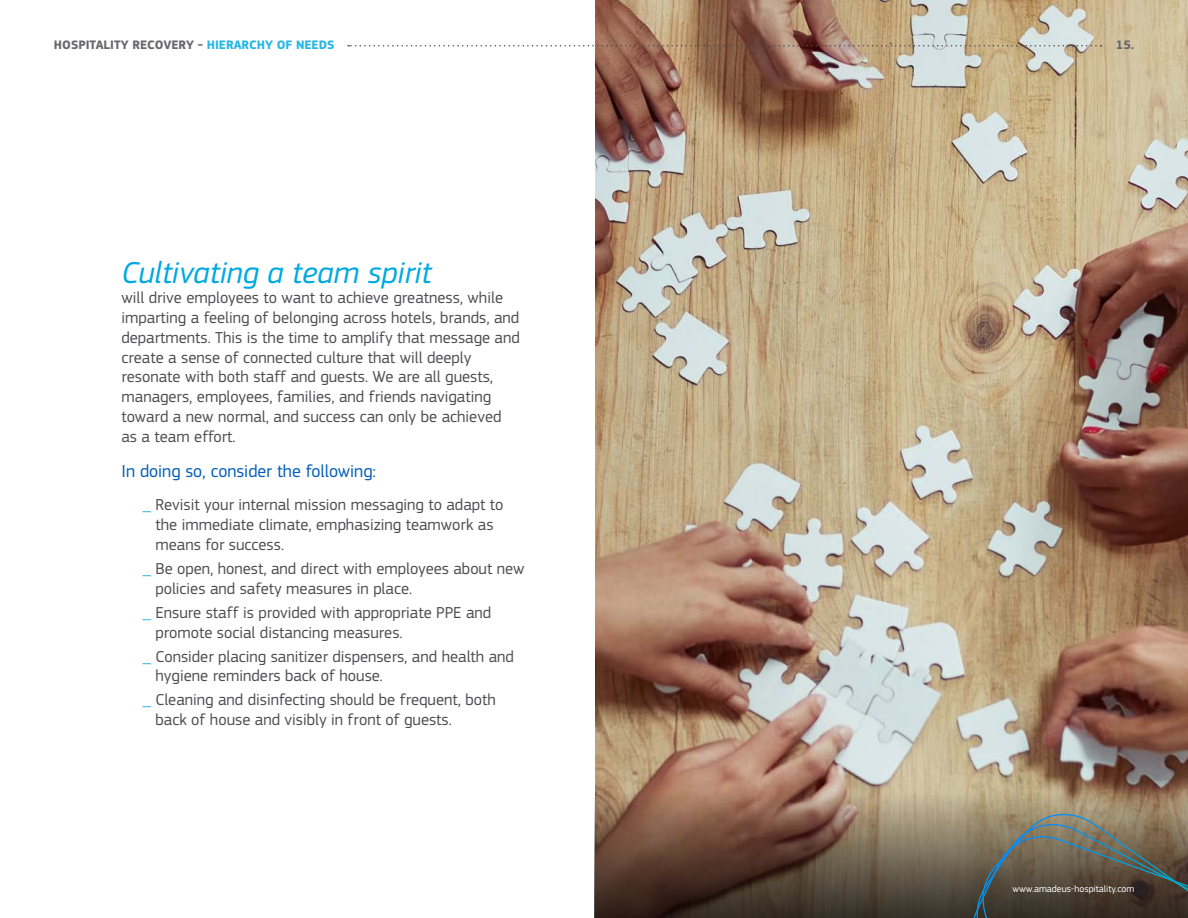
<style>
.page{position:relative;width:1188px;height:918px;background:#fff}
.page>*{position:absolute;margin:0;border:0;box-sizing:border-box;transform-origin:0 0}
.Body_Copy{font:italic 31.5px "Amadeus";color:#00a9e0}
.Bullet_Headers{font:18px "Amadeus";color:#005eb8}
.Body_Copy-2{font:16.5px/19.8px "Amadeus";color:#4e4d50}
.eBook_header{font:700 12.75px "Amadeus";color:#69686a}
.Page_Number{font:700 12.75px "Amadeus";color:#69686a}
.Amadeus_hyperlink{font:9.75px "Amadeus";color:#fff}
.s1{color:#26b6e5}
.s2{color:#00a9e0}
</style>
<div class="page">
<img style="left:596px;top:0;width:592px;height:791px">
<svg style="left:594px;top:791px;width:594px;height:127px;background:#705947"></svg>
<svg style="left:348px;top:45px;width:754px;height:2px"></svg>
<svg style="left:974px;top:810px;width:214px;height:108px;background:#625b4d"></svg>
<p class="eBook_header" style="left:54px;top:37px;width:282px">HOSPITALITY RECOVERY - <span class="s1">HIERARCHY OF NEEDS</span></p>
<p class="Page_Number" style="left:1116px;top:37px;width:20px">15.</p>
<p class="Body_Copy" style="left:122px;top:255px;width:311px">Cultivating a team spirit</p>
<p class="Body_Copy-2" style="left:122px;top:288px;width:400px">will drive employees to want to achieve greatness, while imparting a feeling of belonging across hotels, brands, and departments. This is the time to amplify that message and create a sense of connected culture that will deeply resonate with both staff and guests. We are all guests, managers, employees, families, and friends navigating toward a new normal, and success can only be achieved as a team effort.</p>
<p class="Bullet_Headers" style="left:122px;top:461px;width:256px">In doing so, consider the following:</p>
<p class="Body_Copy-2" style="left:156px;top:495px;width:349px;text-indent:-13px"><span class="s2">_</span> Revisit your internal mission messaging to adapt to the immediate climate, emphasizing teamwork as means for success.</p>
<p class="Body_Copy-2" style="left:156px;top:559px;width:371px;text-indent:-13px"><span class="s2">_</span> Be open, honest, and direct with employees about new policies and safety measures in place.</p>
<p class="Body_Copy-2" style="left:156px;top:603px;width:337px;text-indent:-13px"><span class="s2">_</span> Ensure staff is provided with appropriate PPE and promote social distancing measures.</p>
<p class="Body_Copy-2" style="left:156px;top:646px;width:360px;text-indent:-13px"><span class="s2">_</span> Consider placing sanitizer dispensers, and health and hygiene reminders back of house.</p>
<p class="Body_Copy-2" style="left:156px;top:690px;width:342px;text-indent:-13px"><span class="s2">_</span> Cleaning and disinfecting should be frequent, both back of house and visibly in front of guests.</p>
<p class="Amadeus_hyperlink" style="left:1012px;top:883px;width:123px">www.amadeus-hospitality.com</p>
</div>
